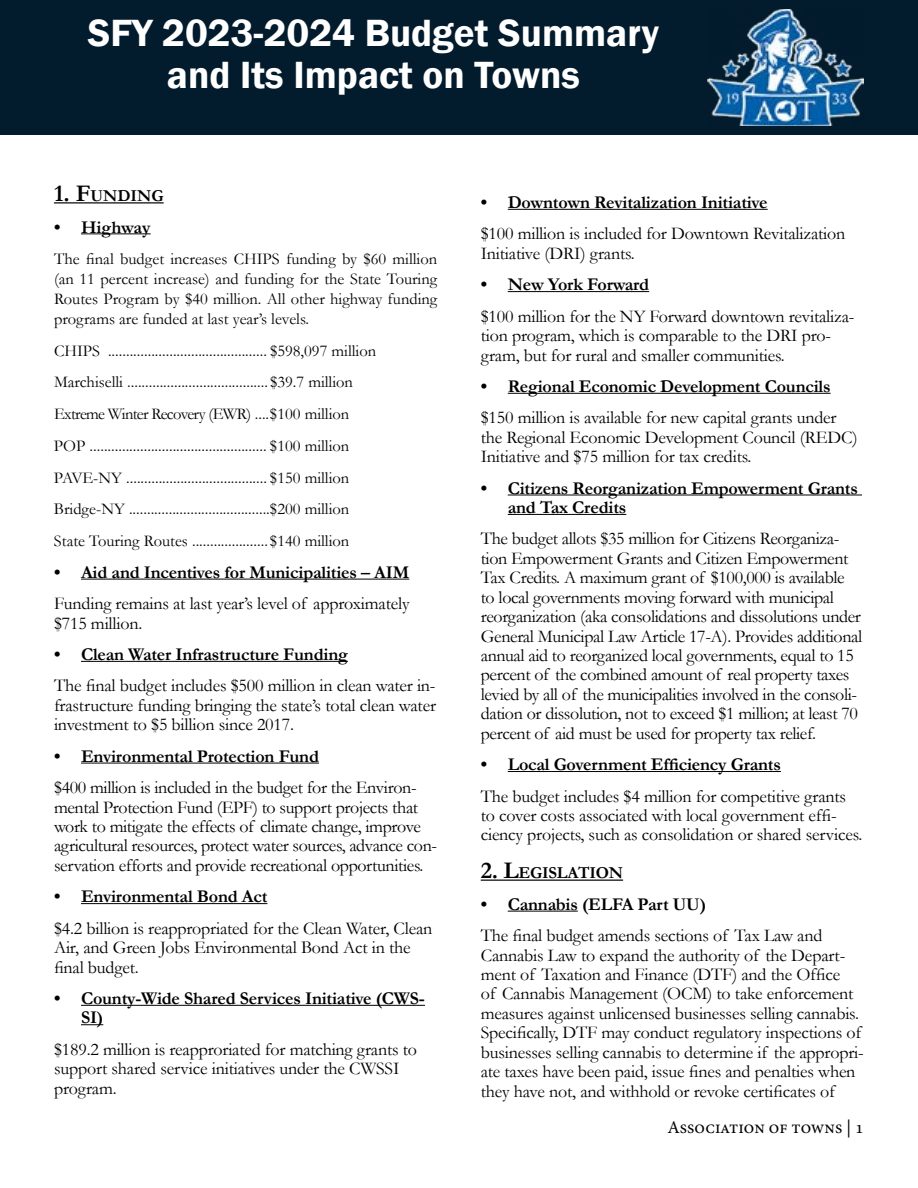
<style>
.page{position:relative;width:918px;height:1188px;background:#fff}
.page>*{position:absolute;margin:0;border:0;box-sizing:border-box;transform-origin:0 0}
.t1{font:600 39px/42.2px "Franklin Gothic";color:#fff;text-align:center}
.t2{font:18px/19.4px "Garamond";letter-spacing:-.01em;color:#000}
.t3{font:700 18px/19.4px "Garamond";letter-spacing:-.01em;color:#000}
.t4{font:18px "Minion Pro";color:#000}
.t5{font:700 16.8px "Garamond";letter-spacing:-.015em;color:#000}
.t6{font:16.5px/31.8px "Garamond";color:#000;text-align:justify}
.s1{font-size:24px}
</style>
<div class="page">
<div style="left:0;top:0;width:918px;height:135px;background:#031c2d"></div>
<img style="left:707px;top:9px;width:157px;height:117px">
<hr style="left:54px;top:202px;width:110px;height:1px;background:#000">
<hr style="left:81px;top:233px;width:70px;height:1px;background:#000">
<hr style="left:81px;top:579px;width:328px;height:1px;background:#000">
<hr style="left:81px;top:661px;width:267px;height:1px;background:#000">
<hr style="left:81px;top:763px;width:238px;height:1px;background:#000">
<hr style="left:81px;top:903px;width:186px;height:1px;background:#000">
<hr style="left:81px;top:1005px;width:344px;height:1px;background:#000">
<svg style="left:81px;top:1024px;width:22px;height:1px"></svg>
<hr style="left:508px;top:209px;width:260px;height:1px;background:#000">
<hr style="left:508px;top:291px;width:141px;height:1px;background:#000">
<hr style="left:508px;top:393px;width:323px;height:1px;background:#000">
<hr style="left:508px;top:495px;width:354px;height:1px;background:#000">
<hr style="left:508px;top:514px;width:118px;height:1px;background:#000">
<hr style="left:508px;top:771px;width:273px;height:1px;background:#000">
<hr style="left:481px;top:880px;width:142px;height:1px;background:#000">
<hr style="left:508px;top:911px;width:70px;height:1px;background:#000">
<h1 class="t1" style="left:88px;top:13px;width:573px">SFY 2023-2024 Budget Summary and Its Impact on Towns</h1>
<p class="t5" style="left:54px;top:184px;width:111px"><span class="s1">1. F</span>UNDING</p>
<p class="t3" style="left:54px;top:217px;width:98px">• Highway</p>
<p class="t6" style="left:54px;top:249px;width:385px;line-height:19.8px">The final budget increases CHIPS funding by $60 million (an 11 percent increase) and funding for the State Touring Routes Program by $40 million. All other highway funding programs are funded at last year’s levels.</p>
<p class="t6" style="left:54px;top:334px;width:324px;text-align:left">CHIPS ............................................ $598,097 million Marchiselli ....................................... $39.7 million Extreme Winter Recovery (EWR) ....$100 million POP ................................................. $100 million PAVE-NY ....................................... $150 million Bridge-NY .......................................$200 million State Touring Routes ..................... $140 million</p>
<p class="t3" style="left:54px;top:562px;width:357px">• Aid and Incentives for Municipalities – AIM</p>
<p class="t2" style="left:54px;top:593px;width:357px">Funding remains at last year’s level of approximately $715 million.</p>
<p class="t3" style="left:54px;top:645px;width:295px">• Clean Water Infrastructure Funding</p>
<p class="t2" style="left:54px;top:676px;width:384px;text-align:justify">The final budget includes $500 million in clean water in&shy;frastructure funding bringing the state’s total clean water investment to $5 billion since 2017.</p>
<p class="t3" style="left:54px;top:746px;width:267px">• Environmental Protection Fund</p>
<p class="t2" style="left:54px;top:777px;width:385px">$400 million is included in the budget for the Environ&shy;mental Protection Fund (EPF) to support projects that work to mitigate the effects of climate change, improve agricultural resources, protect water sources, advance con&shy;servation efforts and provide recreational opportunities.</p>
<p class="t3" style="left:54px;top:887px;width:215px">• Environmental Bond Act</p>
<p class="t2" style="left:54px;top:918px;width:380px">$4.2 billion is reappropriated for the Clean Water, Clean<br>Air, and Green Jobs Environmental Bond Act in the final budget.</p>
<p class="t3" style="left:81px;top:989px;width:345px;text-indent:-27px">• County-Wide Shared Services Initiative (CWS-<br>SI)</p>
<p class="t2" style="left:54px;top:1039px;width:365px">$189.2 million is reapproriated for matching grants to support shared service initiatives under the CWSSI program.</p>
<p class="t3" style="left:481px;top:193px;width:288px">• Downtown Revitalization Initiative</p>
<p class="t2" style="left:481px;top:224px;width:366px">$100 million is included for Downtown Revitalization<br>Initiative (DRI) grants.</p>
<p class="t3" style="left:481px;top:275px;width:170px">• New York Forward</p>
<p class="t2" style="left:481px;top:306px;width:375px">$100 million for the NY Forward downtown revitaliza&shy;tion program, which is comparable to the DRI pro&shy;gram, but for rural and smaller communities.</p>
<p class="t3" style="left:481px;top:377px;width:351px">• Regional Economic Development Councils</p>
<p class="t2" style="left:481px;top:408px;width:379px">$150 million is available for new capital grants under the Regional Economic Development Council (REDC)<br>Initiative and $75 million for tax credits.</p>
<p class="t3" style="left:508px;top:478px;width:352px;text-indent:-27px">• Citizens Reorganization Empowerment Grants and Tax Credits</p>
<p class="t2" style="left:481px;top:529px;width:383px">The budget allots $35 million for Citizens Reorganiza&shy;tion Empowerment Grants and Citizen Empowerment Tax Credits. A maximum grant of $100,000 is available to local governments moving forward with municipal reorganization (aka consolidations and dissolutions under General Municipal Law Article 17-A). Provides additional annual aid to reorganized local governments, equal to 15 percent of the combined amount of real property taxes levied by all of the municipalities involved in the consoli&shy;dation or dissolution, not to exceed $1 million; at least 70 percent of aid must be used for property tax relief.</p>
<p class="t3" style="left:481px;top:755px;width:302px">• Local Government Efficiency Grants</p>
<p class="t2" style="left:481px;top:786px;width:383px">The budget includes $4 million for competitive grants to cover costs associated with local government effi&shy;ciency projects, such as consolidation or shared services.</p>
<p class="t5" style="left:481px;top:862px;width:144px"><span class="s1">2. L</span>EGISLATION</p>
<p class="t3" style="left:481px;top:894px;width:227px">• Cannabis (ELFA Part UU)</p>
<p class="t2" style="left:481px;top:925px;width:385px">The final budget amends sections of Tax Law and Cannabis Law to expand the authority of the Depart&shy;ment of Taxation and Finance (DTF) and the Office<br>of Cannabis Management (OCM) to take enforcement measures against unlicensed businesses selling cannabis.<br>Specifically, DTF may conduct regulatory inspections of businesses selling cannabis to determine if the appropri&shy;ate taxes have been paid, issue fines and penalties when they have not, and withhold or revoke certificates of</p>
<p class="t4" style="left:668px;top:1115px;width:198px">Association of towns | 1</p>
</div>
